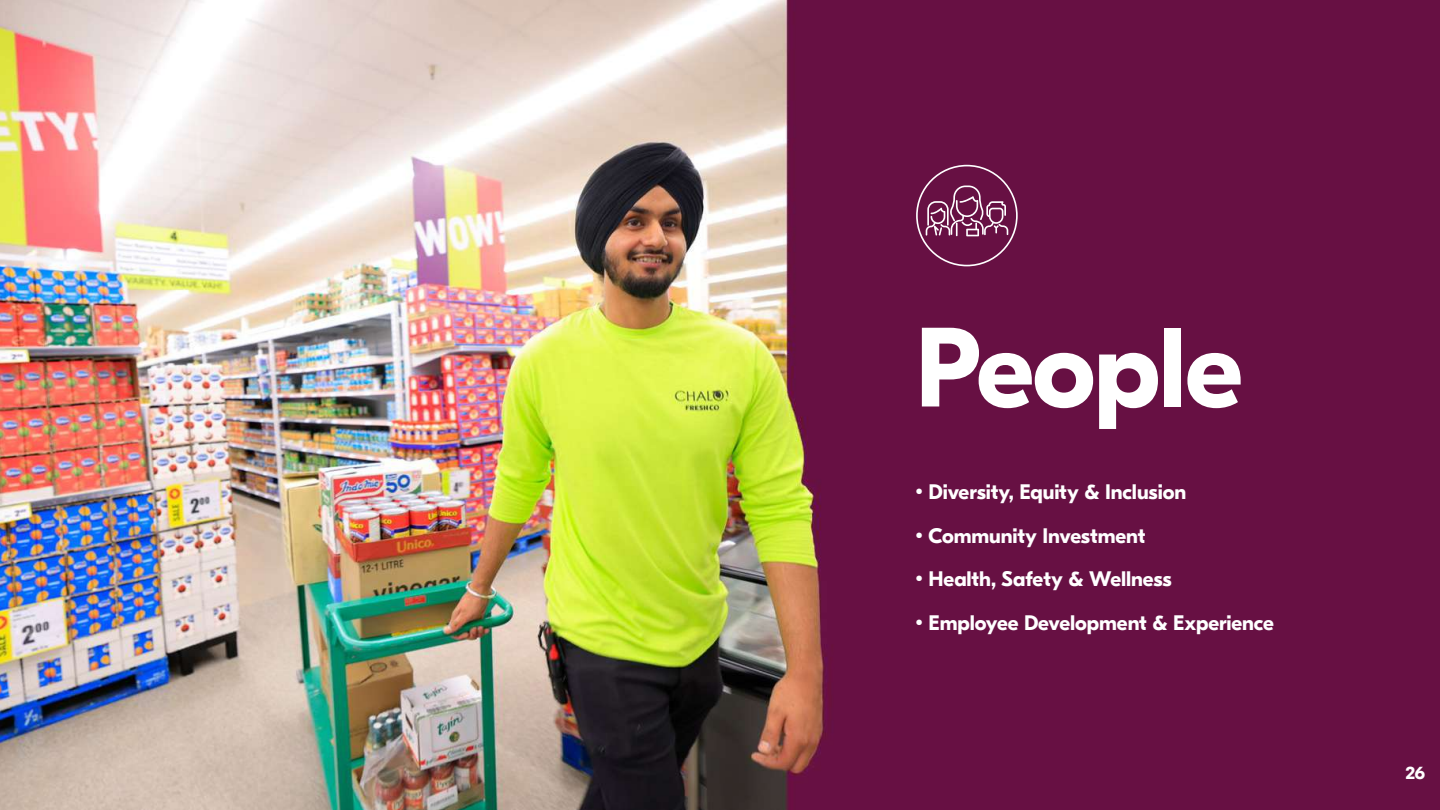
<style>
.page{position:relative;width:1440px;height:810px;background:#fff}
.page>*{position:absolute;margin:0;border:0;box-sizing:border-box;transform-origin:0 0}
.t1{font:700 112.5px "GT Eesti Pro Display";letter-spacing:-.01em;color:#fff}
.t2{font:700 21px "GT Eesti Pro Display";letter-spacing:-.005em;color:#fff}
.t3{font:700 18px "GT Eesti Pro Display";color:#fff}
</style>
<div class="page">
<img style="left:0;top:0;width:1440px;height:810px">
<svg style="left:916px;top:165px;width:102px;height:101px;background:#7b305c"></svg>
<h1 class="t1" style="left:915px;top:305px;width:329px">People</h1>
<p class="t2" style="left:915px;top:480px;width:273px">• Diversity, Equity &amp; Inclusion</p>
<p class="t2" style="left:915px;top:524px;width:232px">• Community Investment</p>
<p class="t2" style="left:915px;top:567px;width:258px">• Health, Safety &amp; Wellness</p>
<p class="t2" style="left:915px;top:611px;width:360px">• Employee Development &amp; Experience</p>
<p class="t3" style="left:1405px;top:763px;width:21px">26</p>
</div>
